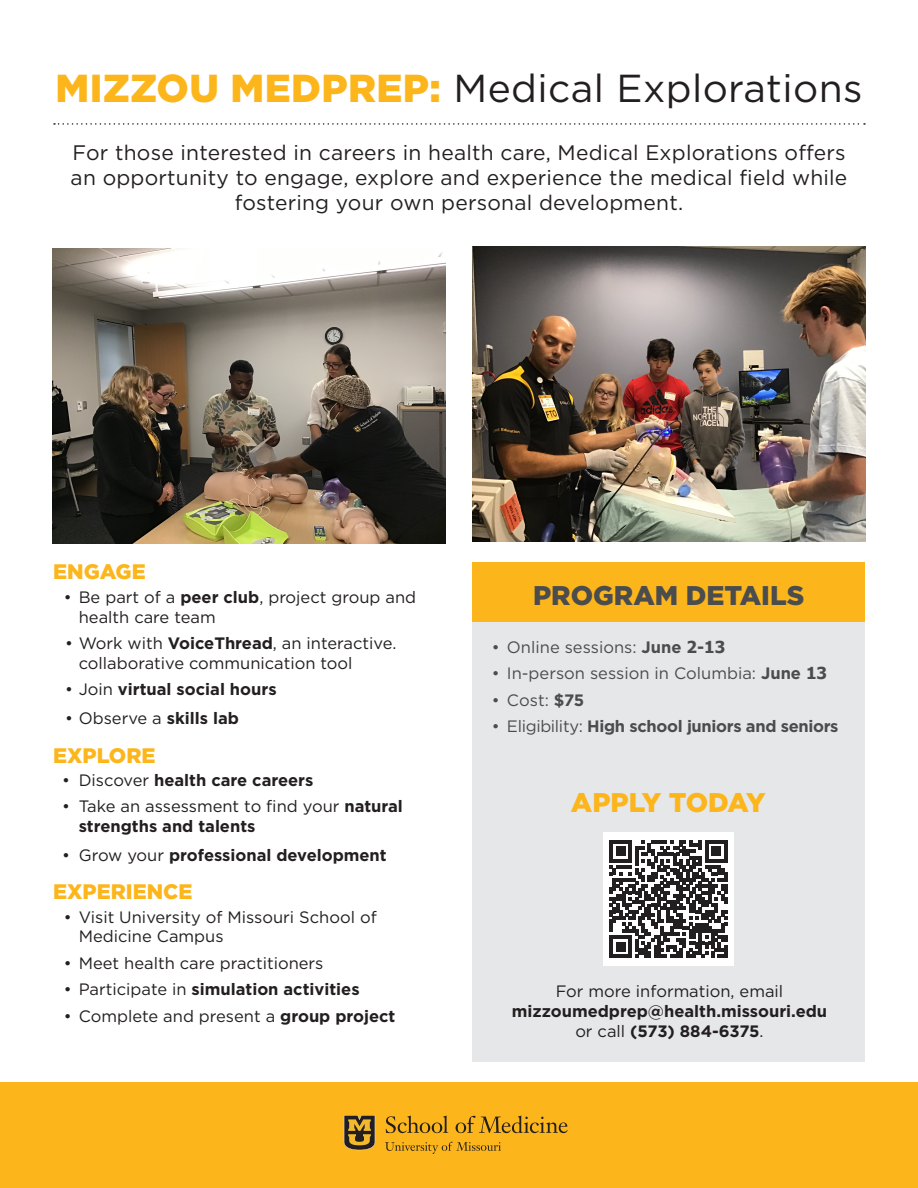
<style>
.page{position:relative;width:918px;height:1188px;background:#fff}
.page>*{position:absolute;margin:0;border:0;box-sizing:border-box;transform-origin:0 0}
.t1{font:39px "Gotham";letter-spacing:.01em;color:#231f20}
.t2{font:900 27px "Gotham";color:#4b4c4d}
.t3{font:900 27px "Gotham";letter-spacing:-.015em;color:#fcb61c}
.t4{font:21px/25.2px "Gotham";letter-spacing:.01em;color:#231f20;text-align:center}
.t5{font:900 21px "Gotham";color:#fcb61c}
.t6{font:16.5px/19.8px "Gotham";color:#231f20}
.t7{font:700 16.5px/19.8px "Gotham";color:#231f20;text-align:center}
.t8{font:16.5px "Gotham";color:#4b4c4d}
.t9{font:700 16.5px "Gotham";letter-spacing:-.02em;color:#4b4c4d}
.s1{font-weight:900;color:#fcb61c}
.s2{font-weight:700}
.s3{font-weight:400}
.s4{font-family:"Tahoma";font-weight:700}
</style>
<div class="page">
<div style="left:472px;top:563px;width:393px;height:499px;background:#e6e7e9"></div>
<img style="left:472px;top:247px;width:393px;height:295px">
<svg style="left:54px;top:123px;width:811px;height:2px"></svg>
<img style="left:53px;top:248px;width:393px;height:295px">
<div style="left:0;top:1082px;width:918px;height:106px;background:#fcb61c"></div>
<svg style="left:344px;top:1115px;width:31px;height:35px"></svg>
<svg style="left:385px;top:1142px;width:116px;height:12px"></svg>
<svg style="left:386px;top:1116px;width:62px;height:17px"></svg>
<svg style="left:456px;top:1116px;width:112px;height:17px"></svg>
<div style="left:603px;top:832px;width:130px;height:134px;background:#fff"></div>
<svg style="left:610px;top:840px;width:117px;height:118px"></svg>
<div style="left:472px;top:563px;width:393px;height:59px;background:#fcb61c"></div>
<p class="t1" style="left:55px;top:63px;width:809px"><span class="s1">MIZZOU MEDPREP:</span> Medical Explorations</p>
<p class="t4" style="left:71px;top:140px;width:778px">For those interested in careers in health care, Medical Explorations offers an opportunity to engage, explore and experience the medical field while fostering your own personal development.</p>
<p class="t5" style="left:53px;top:558px;width:94px">ENGAGE</p>
<p class="t6" style="left:79px;top:587px;width:339px;text-indent:-15px">• Be part of a <span class="s2">peer club</span>, project group and health care team</p>
<p class="t6" style="left:79px;top:633px;width:319px;text-indent:-14px">• Work with <span class="s2">VoiceThread</span>, an interactive. collaborative communication tool</p>
<p class="t7" style="left:65px;top:680px;width:213px"><span class="s3">• Join</span> virtual social hours</p>
<p class="t6" style="left:65px;top:708px;width:175px">• Observe a <span class="s2">skills lab</span></p>
<p class="t5" style="left:53px;top:741px;width:104px">EXPLORE</p>
<p class="t7" style="left:62px;top:770px;width:253px"><span class="s3">• Discover</span> health care careers</p>
<p class="t6" style="left:79px;top:796px;width:326px;text-indent:-16px">• Take an assessment to find your <span class="s2">natural strengths and talents</span></p>
<p class="t7" style="left:62px;top:845px;width:326px"><span class="s3">• Grow your</span> professional development</p>
<p class="t5" style="left:53px;top:877px;width:141px">EXPERIENCE</p>
<p class="t6" style="left:79px;top:906px;width:300px;text-indent:-15px">• Visit University of Missouri School of<br>Medicine Campus</p>
<p class="t6" style="left:64px;top:953px;width:261px">• Meet health care practitioners</p>
<p class="t7" style="left:64px;top:980px;width:297px"><span class="s3">• Participate in</span> simulation activities</p>
<p class="t6" style="left:64px;top:1006px;width:333px">• Complete and present a <span class="s2">group project</span></p>
<p class="t2" style="left:533px;top:577px;width:273px">PROGRAM DETAILS</p>
<p class="t8" style="left:492px;top:636px;width:235px">• Online sessions: <span class="s2">June</span> <span class="s4">2-13</span></p>
<p class="t8" style="left:492px;top:663px;width:337px">• In-person session in Columbia: <span class="s2">June</span> <span class="s4">13</span></p>
<p class="t8" style="left:492px;top:689px;width:94px">• Cost: <span class="s2">$75</span></p>
<p class="t9" style="left:492px;top:715px;width:348px"><span class="s3">• Eligibility:</span> High school juniors and seniors</p>
<p class="t3" style="left:571px;top:784px;width:196px">APPLY TODAY</p>
<p class="t6" style="left:556px;top:981px;width:229px">For more information, email</p>
<p class="t7" style="left:512px;top:1001px;width:317px">mizzoumedprep@health.missouri.edu <span class="s3">or call</span> (573) 884-6375<span class="s3">.</span></p>
</div>
